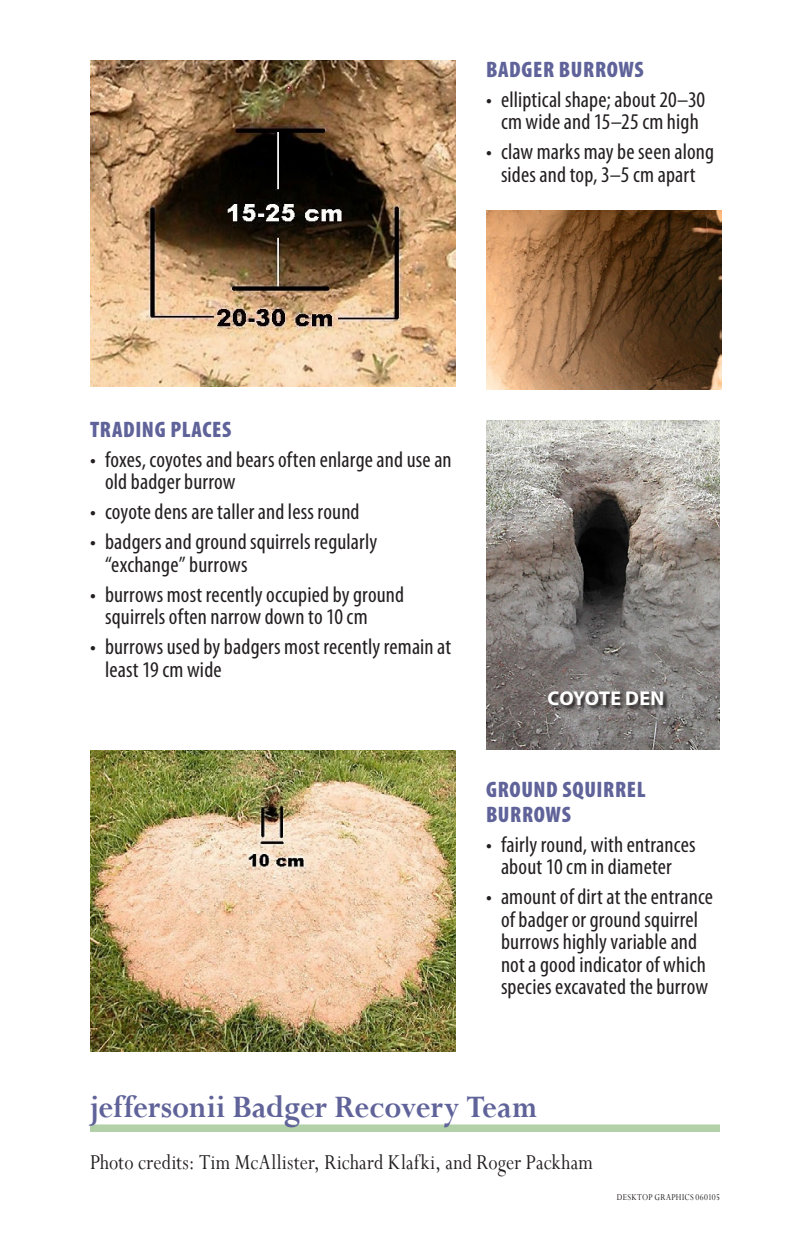
<style>
.page{position:relative;width:810px;height:1260px;background:#fff}
.page>*{position:absolute;margin:0;border:0;box-sizing:border-box;transform-origin:0 0}
.heads_19_24{font:700 35px "Perpetua";letter-spacing:-.005em;color:#5f6399;scale:.9 1}
.body{font:23.75px "Perpetua";letter-spacing:.015em;color:#231f20;scale:.85 1}
.bullets{font:condensed 22.5px/22.5px "Myriad Pro";letter-spacing:.01em;color:#231f20;text-align:center}
.body_head{font:900 condensed 22.5px/25px "Myriad Pro";letter-spacing:.025em;color:#5f6399}
.t1{font:700 20px "Myriad Pro";letter-spacing:.005em;color:#fff}
.body-2{font:10px "Perpetua";letter-spacing:.035em;color:#231f20;scale:.85 1}
</style>
<div class="page">
<img style="left:90px;top:750px;width:366px;height:301px">
<img style="left:486px;top:420px;width:234px;height:330px">
<img style="left:90px;top:60px;width:366px;height:327px">
<img style="left:486px;top:210px;width:235px;height:180px">
<svg style="left:547px;top:691px;width:122px;height:21px;background:#686463"></svg>
<div style="left:90px;top:1124px;width:630px;height:8px;background:#b3d1a8"></div>
<p class="body_head" style="left:486px;top:57px;width:159px">BADGER BURROWS</p>
<p class="bullets" style="left:486px;top:89px;width:221px">• elliptical shape;about20–30 cm wideand15–25cm high</p>
<p class="bullets" style="left:486px;top:141px;width:230px">• claw marks maybeseen along sidesandtop,3–5cm apart</p>
<p class="body_head" style="left:90px;top:417px;width:142px">TRADING PLACES</p>
<p class="bullets" style="left:105px;top:449px;width:348px;text-align:left;text-indent:-15px">• foxes, coyotesandbearsoften enlargeandusean oldbadgerburrow</p>
<p class="bullets" style="left:90px;top:501px;width:271px">• coyotedensaretallerandless round</p>
<p class="bullets" style="left:105px;top:531px;width:274px;text-align:left;text-indent:-15px">• badgersandgroundsquirrels regularly “exchange”burrows</p>
<p class="bullets" style="left:105px;top:584px;width:301px;text-align:left;text-indent:-15px">• burrows most recentlyoccupiedbyground squirrelsoften narrow down to10cm</p>
<p class="bullets" style="left:105px;top:636px;width:348px;text-align:left;text-indent:-15px">• burrowsusedbybadgers most recentlyremain at least19cm wide</p>
<p class="t1" style="left:548px;top:685px;width:118px">COYOTE DEN</p>
<p class="body_head" style="left:486px;top:777px;width:160px">GROUND SQUIRREL<br>BURROWS</p>
<p class="bullets" style="left:486px;top:834px;width:211px">• fairlyround, with entrances about10cm in diameter</p>
<p class="bullets" style="left:486px;top:886px;width:229px">• amountofdirtat theentrance ofbadgerorgroundsquirrel burrows highlyvariableand notagoodindicatorof which speciesexcavatedtheburrow</p>
<p class="heads_19_24" style="left:90px;top:1085px;width:499px">jeffersonii Badger Recovery Team</p>
<p class="body" style="left:90px;top:1148px;width:593px">Photo credits: Tim McAllister, Richard Klafki, and Roger Packham</p>
<p class="body-2" style="left:617px;top:1191px;width:123px">Desktop Graphics 060105</p>
</div>
